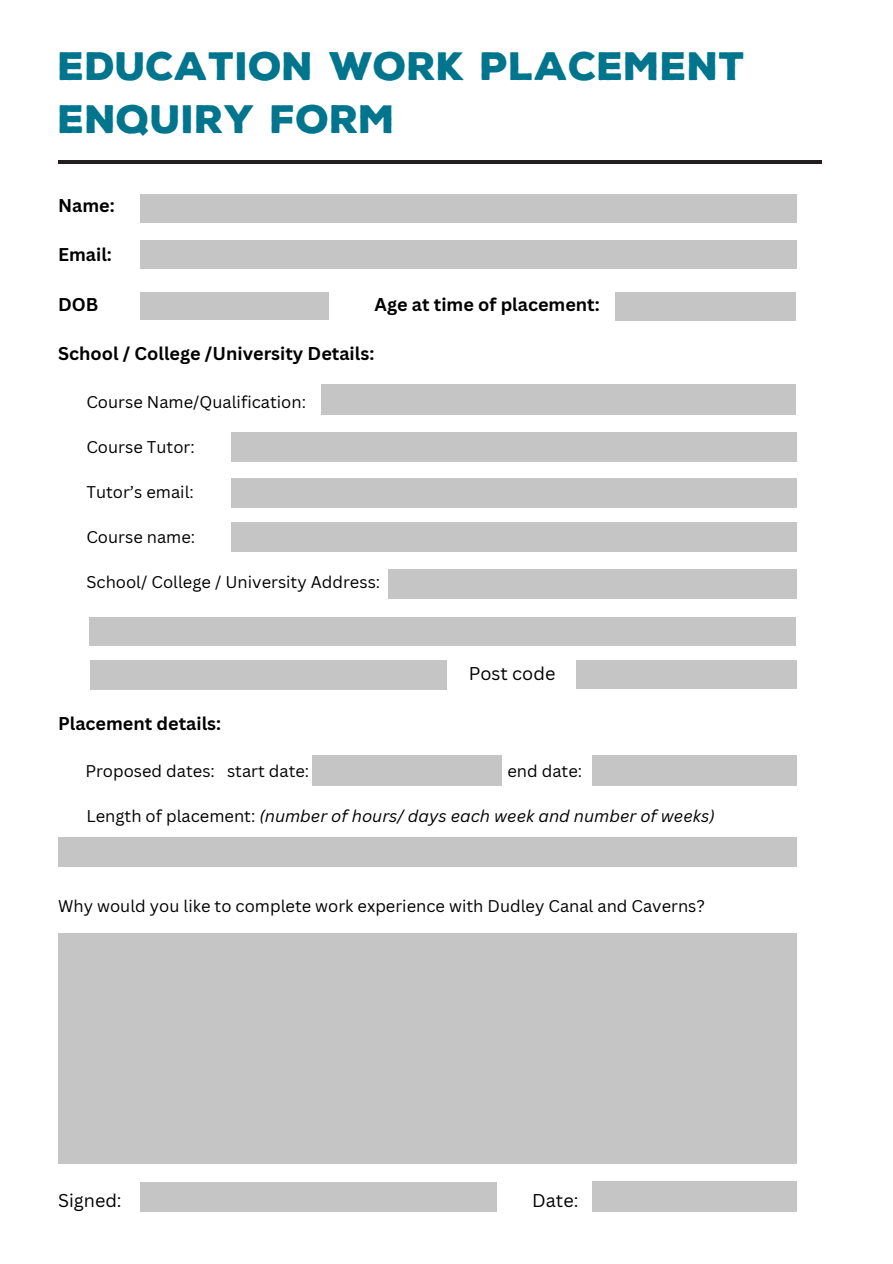
<style>
.page{position:relative;width:893px;height:1264px;background:#fff}
.page>*{position:absolute;margin:0;border:0;box-sizing:border-box;transform-origin:0 0}
.t1{font:900 38.4px/52.8px "Nexa Rust Sans";color:#00758d}
.t2{font:700 18px "Canva Sans";color:#000}
.t3{font:18px "Canva Sans";color:#000}
.t4{font:16.5px "Canva Sans";color:#000}
.t5{font:italic 16.5px "Canva Sans";color:#000}
.s1{font-style:normal}
</style>
<div class="page">
<hr style="left:58px;top:160px;width:763px;height:3px;background:#231f20">
<div style="left:140px;top:194px;width:656px;height:29px;background:#c5c5c5"></div>
<div style="left:140px;top:241px;width:656px;height:28px;background:#c5c5c5"></div>
<div style="left:140px;top:292px;width:189px;height:28px;background:#c5c5c5"></div>
<div style="left:615px;top:292px;width:181px;height:29px;background:#c5c5c5"></div>
<div style="left:321px;top:385px;width:475px;height:30px;background:#c5c5c5"></div>
<div style="left:231px;top:431px;width:565px;height:30px;background:#c5c5c5"></div>
<div style="left:231px;top:478px;width:565px;height:30px;background:#c5c5c5"></div>
<div style="left:231px;top:522px;width:565px;height:30px;background:#c5c5c5"></div>
<div style="left:388px;top:569px;width:408px;height:29px;background:#c5c5c5"></div>
<div style="left:89px;top:616px;width:707px;height:29px;background:#c5c5c5"></div>
<div style="left:90px;top:660px;width:356px;height:30px;background:#c5c5c5"></div>
<div style="left:576px;top:660px;width:220px;height:29px;background:#c5c5c5"></div>
<div style="left:592px;top:755px;width:204px;height:31px;background:#c5c5c5"></div>
<div style="left:312px;top:755px;width:190px;height:31px;background:#c5c5c5"></div>
<div style="left:58px;top:837px;width:738px;height:29px;background:#c5c5c5"></div>
<div style="left:58px;top:933px;width:738px;height:230px;background:#c5c5c5"></div>
<div style="left:592px;top:1180px;width:204px;height:31px;background:#c5c5c5"></div>
<div style="left:140px;top:1181px;width:357px;height:30px;background:#c5c5c5"></div>
<h1 class="t1" style="left:58px;top:40px;width:688px">EDUCATION WORK PLACEMENT<br>ENQUIRY FORM</h1>
<p class="t2" style="left:58px;top:193px;width:58px">Name:</p>
<h2 class="t2" style="left:58px;top:242px;width:55px">Email:</h2>
<h2 class="t2" style="left:58px;top:292px;width:42px">DOB</h2>
<h2 class="t2" style="left:374px;top:292px;width:227px">Age at time of placement:</h2>
<h2 class="t2" style="left:58px;top:341px;width:317px">School / College /University Details:</h2>
<h2 class="t4" style="left:86px;top:390px;width:221px">Course Name/Qualification:</h2>
<p class="t4" style="left:86px;top:435px;width:110px">Course Tutor:</p>
<p class="t4" style="left:86px;top:480px;width:109px">Tutor’s email:</p>
<p class="t4" style="left:86px;top:525px;width:110px">Course name:</p>
<p class="t4" style="left:86px;top:570px;width:295px">School/ College / University Address:</p>
<p class="t3" style="left:468px;top:661px;width:88px">Post code</p>
<p class="t2" style="left:58px;top:710px;width:164px">Placement details:</p>
<h2 class="t4" style="left:85px;top:759px;width:225px">Proposed dates: start date:</h2>
<h2 class="t4" style="left:507px;top:759px;width:76px">end date:</h2>
<p class="t5" style="left:86px;top:804px;width:629px"><span class="s1">Length of placement:</span> (number of hours/ days each week and number of weeks)</p>
<p class="t4" style="left:58px;top:894px;width:648px">Why would you like to complete work experience with Dudley Canal and Caverns?</p>
<p class="t3" style="left:58px;top:1187px;width:65px">Signed:</p>
<p class="t3" style="left:532px;top:1187px;width:48px">Date:</p>
</div>
